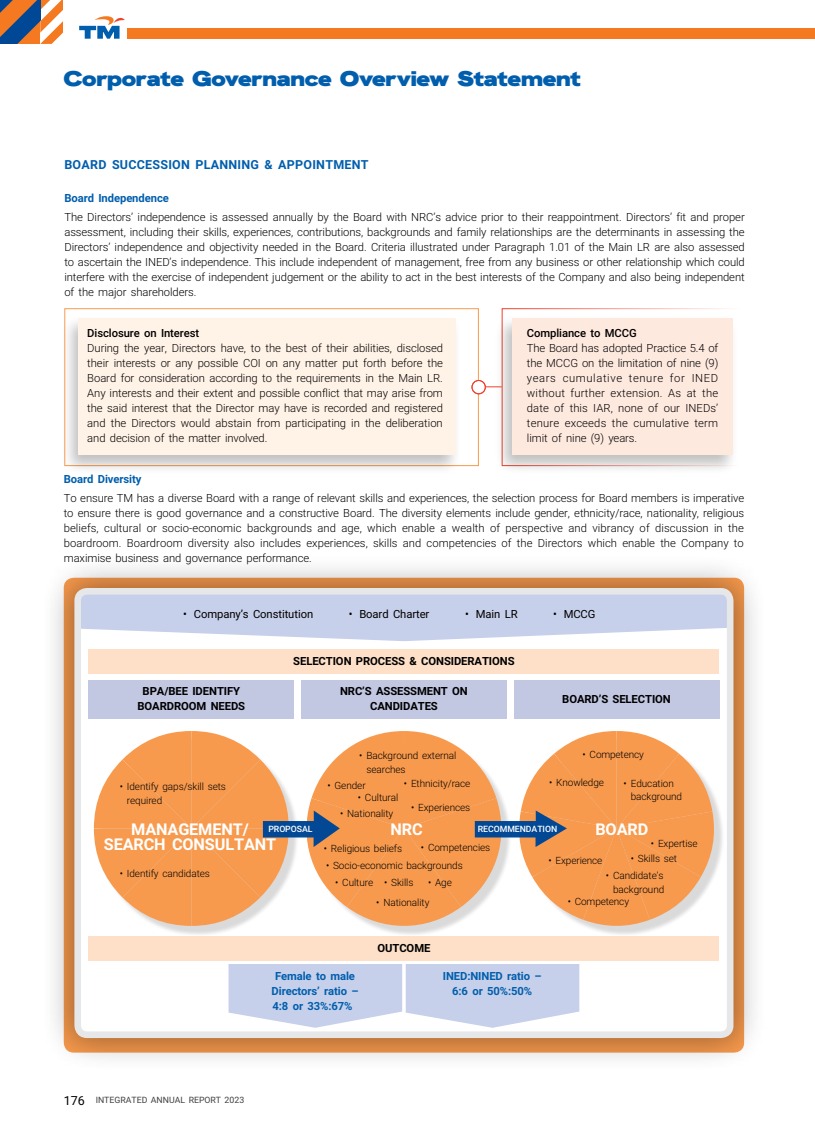
<style>
.page{position:relative;width:815px;height:1134px;background:#fff}
.page>*{position:absolute;margin:0;border:0;box-sizing:border-box;transform-origin:0 0}
.t1{font:900 21.25px "HK Grotesk Wide";letter-spacing:-.015em;color:#005ead}
.t2{font:700 16.25px/15px "Roboto";letter-spacing:-.005em;color:#fff;text-align:center}
.t3{font:700 12.5px "Roboto";letter-spacing:.02em;color:#005ead}
.t4{font:300 11.25px/15px "Roboto";letter-spacing:-.005em;color:#000;text-align:justify}
.t5{font:700 11.25px/15px "Roboto";letter-spacing:-.01em;color:#000;text-align:center}
.t6{font:700 11.25px/15px "Roboto";letter-spacing:-.005em;color:#005ead;text-align:center}
.t7{font:11.25px "Roboto";letter-spacing:-.01em;color:#000}
.t8{font:500 11.25px "Roboto";letter-spacing:-.005em;color:#000}
.t9{font:300 10px/13.8px "Roboto";letter-spacing:-.01em;color:#000}
.t10{font:8.75px "Roboto";color:#414042}
.t11{font:500 8.75px "Roboto";letter-spacing:-.005em;color:#fff}
.s1{font-size:12.5px;color:#000}
</style>
<div class="page">
<div style="left:128px;top:28px;width:687px;height:11px;background:#f47920"></div>
<svg style="left:79px;top:16px;width:46px;height:23px"></svg>
<div style="left:495px;top:315px;width:244px;height:160px;background:#000;opacity:.25"></div>
<div style="left:512px;top:318px;width:221px;height:136px;background:#fee9df"></div>
<svg style="left:486px;top:386px;width:16px;height:1px"></svg>
<div style="left:471px;top:380px;width:15px;height:14px;background:#fff;border:1px solid #ef412c;border-radius:50%"></div>
<div style="left:472px;top:380px;width:14px;height:14px;border:1px solid #ef412c;border-radius:50%"></div>
<div style="left:61px;top:315px;width:401px;height:160px;background:#000;opacity:.25"></div>
<div style="left:78px;top:318px;width:378px;height:136px;background:#fff2e6"></div>
<div style="left:39px;top:553px;width:729px;height:520px;background:#000;opacity:.38"></div>
<div style="left:78px;top:591px;width:652px;height:444px;background:#fff;border-radius:9px"></div>
<svg style="left:82px;top:596px;width:643px;height:45px;background:#ced6ec"></svg>
<div style="left:74px;top:588px;width:659px;height:450px;border:7px solid #e6e7e8;border-radius:9px"></div>
<div style="left:98px;top:735px;width:627px;height:202px;background:#000;opacity:.15"></div>
<svg style="left:94px;top:731px;width:622px;height:201px"></svg>
<div style="left:89px;top:649px;width:630px;height:24px;background:#fee0c8"></div>
<div style="left:89px;top:936px;width:630px;height:24px;background:#fee0c8"></div>
<div style="left:89px;top:680px;width:205px;height:39px;background:#c2c7e2"></div>
<div style="left:514px;top:680px;width:205px;height:39px;background:#c2c7e2"></div>
<div style="left:301px;top:680px;width:206px;height:39px;background:#c2c7e2"></div>
<svg style="left:229px;top:964px;width:350px;height:64px;background:#ced6ec"></svg>
<svg style="left:0;top:0;width:63px;height:44px"></svg>
<h1 class="t1" style="left:64px;top:61px;width:519px">Corporate Governance Overview Statement</h1>
<p class="t3" style="left:64px;top:156px;width:306px">BOARD SUCCESSION PLANNING &amp; APPOINTMENT</p>
<p class="t6" style="left:64px;top:190px;width:106px">Board Independence</p>
<p class="t4" style="left:64px;top:209px;width:682px">The Directors’ independence is assessed annually by the Board with NRC’s advice prior to their reappointment. Directors’ fit and proper assessment, including their skills, experiences, contributions, backgrounds and family relationships are the determinants in assessing the Directors’ independence and objectivity needed in the Board. Criteria illustrated under Paragraph 1.01 of the Main LR are also assessed to ascertain the INED’s independence. This include independent of management, free from any business or other relationship which could interfere with the exercise of independent judgement or the ability to act in the best interests of the Company and also being independent of the major shareholders.</p>
<p class="t8" style="left:527px;top:325px;width:111px">Compliance to MCCG</p>
<p class="t4" style="left:527px;top:340px;width:193px">The Board has adopted Practice 5.4 of the MCCG on the limitation of nine (9) years cumulative tenure for INED without further extension. As at the date of this IAR, none of our INEDs’ tenure exceeds the cumulative term limit of nine (9) years.</p>
<p class="t6" style="left:64px;top:471px;width:79px">Board Diversity</p>
<p class="t4" style="left:64px;top:490px;width:682px">To ensure TM has a diverse Board with a range of relevant skills and experiences, the selection process for Board members is imperative to ensure there is good governance and a constructive Board. The diversity elements include gender, ethnicity/race, nationality, religious beliefs, cultural or socio-economic backgrounds and age, which enable a wealth of perspective and vibrancy of discussion in the boardroom. Boardroom diversity also includes experiences, skills and competencies of the Directors which enable the Company to maximise business and governance performance.</p>
<p class="t8" style="left:87px;top:325px;width:113px">Disclosure on Interest</p>
<p class="t4" style="left:87px;top:340px;width:357px">During the year, Directors have, to the best of their abilities, disclosed their interests or any possible COI on any matter put forth before the Board for consideration according to the requirements in the Main LR.<br>Any interests and their extent and possible conflict that may arise from the said interest that the Director may have is recorded and registered and the Directors would abstain from participating in the deliberation and decision of the matter involved.</p>
<p class="t7" style="left:183px;top:606px;width:132px">• Company’s Constitution</p>
<p class="t7" style="left:349px;top:606px;width:82px">• Board Charter</p>
<p class="t7" style="left:465px;top:606px;width:54px">• Main LR</p>
<p class="t7" style="left:553px;top:606px;width:44px">• MCCG</p>
<p class="t5" style="left:293px;top:653px;width:223px">SELECTION PROCESS &amp; CONSIDERATIONS</p>
<p class="t5" style="left:340px;top:683px;width:129px">NRC’S ASSESSMENT ON<br>CANDIDATES</p>
<p class="t5" style="left:137px;top:683px;width:109px">BPA/BEE IDENTIFY<br>BOARDROOM NEEDS</p>
<p class="t5" style="left:562px;top:691px;width:110px">BOARD’S SELECTION</p>
<p class="t9" style="left:127px;top:779px;width:101px;text-indent:-7px">• Identify gaps/skill sets required</p>
<p class="t9" style="left:366px;top:748px;width:92px;text-indent:-7px">• Background external searches</p>
<p class="t9" style="left:327px;top:778px;width:40px">• Gender</p>
<p class="t9" style="left:404px;top:776px;width:68px">• Ethnicity/race</p>
<p class="t9" style="left:583px;top:748px;width:63px">• Competency</p>
<p class="t9" style="left:549px;top:775px;width:56px">• Knowledge</p>
<p class="t9" style="left:624px;top:776px;width:52px">• Education</p>
<p class="t9" style="left:358px;top:791px;width:42px">• Cultural</p>
<p class="t9" style="left:631px;top:789px;width:53px">background</p>
<p class="t9" style="left:340px;top:806px;width:55px">• Nationality</p>
<p class="t9" style="left:411px;top:800px;width:61px">• Experiences</p>
<h2 class="t2" style="left:104px;top:821px;width:174px">MANAGEMENT/<br>SEARCH CONSULTANT</h2>
<h2 class="t2" style="left:390px;top:821px;width:34px">NRC</h2>
<h2 class="t2" style="left:595px;top:821px;width:54px">BOARD</h2>
<p class="t11" style="left:268px;top:823px;width:46px">PROPOSAL</p>
<p class="t11" style="left:478px;top:823px;width:81px">RECOMMENDATION</p>
<p class="t9" style="left:651px;top:836px;width:48px">• Expertise</p>
<p class="t9" style="left:421px;top:840px;width:71px">• Competencies</p>
<p class="t9" style="left:326px;top:858px;width:138px">• Socio-economic backgrounds</p>
<p class="t9" style="left:324px;top:841px;width:80px">• Religious beliefs</p>
<p class="t9" style="left:335px;top:875px;width:80px">• Culture • Skills</p>
<p class="t9" style="left:376px;top:895px;width:55px">• Nationality</p>
<p class="t9" style="left:549px;top:853px;width:55px">• Experience</p>
<p class="t9" style="left:631px;top:851px;width:48px">• Skills set</p>
<p class="t9" style="left:568px;top:894px;width:63px">• Competency</p>
<p class="t9" style="left:120px;top:866px;width:92px">• Identify candidates</p>
<p class="t9" style="left:606px;top:868px;width:60px;text-align:right">• Candidate’s background</p>
<p class="t9" style="left:428px;top:875px;width:25px">• Age</p>
<p class="t5" style="left:377px;top:940px;width:54px">OUTCOME</p>
<p class="t6" style="left:272px;top:968px;width:88px">Female to male<br>Directors’ ratio –<br>4:8 or 33%:67%</p>
<p class="t6" style="left:443px;top:968px;width:100px">INED:NINED ratio –<br>6:6 or 50%:50%</p>
<p class="t10" style="left:64px;top:1094px;width:182px"><span class="s1">176</span> INTEGRATED ANNUAL REPORT 2023</p>
</div>
